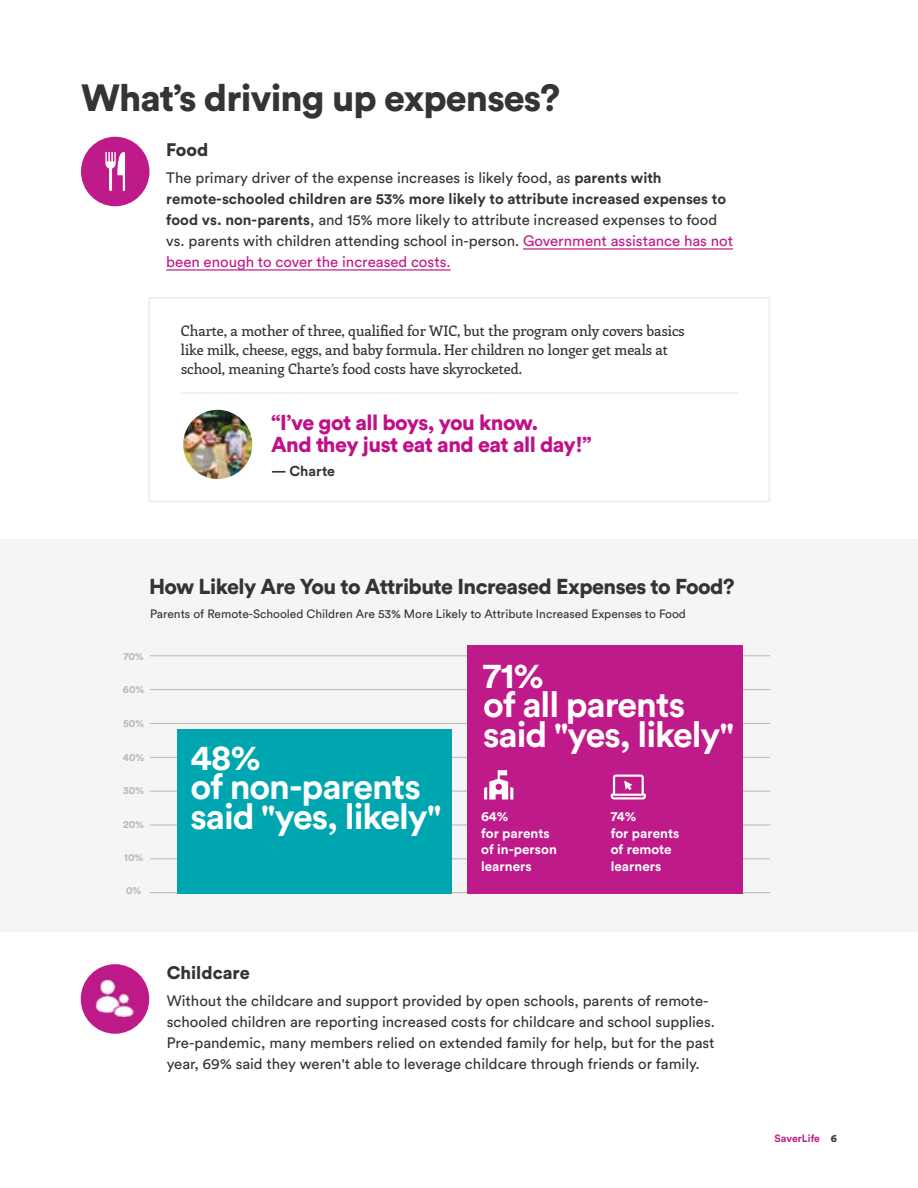
<style>
.page{position:relative;width:918px;height:1188px;background:#fff}
.page>*{position:absolute;margin:0;border:0;box-sizing:border-box;transform-origin:0 0}
.t1{font:900 37.5px "Circular Std";letter-spacing:-.025em;color:#333433}
.t2{font:700 35.7px/29.4px "Circular Std";letter-spacing:-.03em;color:#fff}
.t3{font:900 21.3px/21.3px "Circular Std";letter-spacing:-.025em;color:#c01089}
.t4{font:900 21.3px "Circular Std";letter-spacing:-.025em;color:#333433}
.t5{font:900 18px "Circular Std";color:#343433}
.t6{font:15px/21px "Circular Std";color:#333433}
.t7{font:500 14.25px/19px "Enriqueta";color:#343433}
.t8{font:700 14.25px "Circular Std";color:#343433}
.t9{font:700 13.5px/16.5px "Circular Std";color:#fff}
.t10{font:12px "Circular Std";color:#333433}
.t11{font:700 10.5px "Circular Std";color:#b6b7b7}
.t12{font:700 10.5px "Circular Std";color:#bf1a89}
.s1{font-weight:700}
.s2{color:#bf1a89}
.s3{font-weight:900;color:#333433}
</style>
<div class="page">
<div style="left:81px;top:137px;width:69px;height:69px;background:#bf1a89;border-radius:50%"></div>
<img style="left:81px;top:964px;width:68px;height:70px">
<svg style="left:105px;top:152px;width:20px;height:39px"></svg>
<div style="left:0;top:539px;width:918px;height:393px;background:#f5f5f5"></div>
<hr style="left:150px;top:656px;width:620px;height:1px;background:#b6b7b7">
<hr style="left:150px;top:689px;width:620px;height:1px;background:#b6b7b7">
<hr style="left:150px;top:723px;width:620px;height:1px;background:#b6b7b7">
<hr style="left:150px;top:757px;width:620px;height:1px;background:#b6b7b7">
<hr style="left:150px;top:791px;width:620px;height:1px;background:#b6b7b7">
<hr style="left:150px;top:825px;width:620px;height:1px;background:#b6b7b7">
<hr style="left:150px;top:859px;width:620px;height:1px;background:#b6b7b7">
<hr style="left:150px;top:892px;width:620px;height:1px;background:#b6b7b7">
<div style="left:177px;top:729px;width:275px;height:164px;background:#00a6af"></div>
<div style="left:467px;top:645px;width:275px;height:248px;background:#bf1a89"></div>
<svg style="left:611px;top:775px;width:35px;height:25px"></svg>
<svg style="left:484px;top:770px;width:29px;height:30px"></svg>
<hr style="left:523px;top:248px;width:210px;height:2px;background:#bf1a89">
<hr style="left:166px;top:269px;width:285px;height:2px;background:#bf1a89">
<div style="left:148px;top:297px;width:622px;height:205px;border:2px solid #ebebeb"></div>
<hr style="left:181px;top:392px;width:557px;height:2px;background:#ebebeb">
<img style="left:183px;top:410px;width:69px;height:69px;border-radius:34px">
<h1 class="t1" style="left:81px;top:73px;width:481px">What’s driving up expenses?</h1>
<p class="t5" style="left:166px;top:138px;width:44px">Food</p>
<p class="t6" style="left:166px;top:167px;width:568px">The primary driver of the expense increases is likely food, as <span class="s1">parents with remote-schooled children are 53% more likely to attribute increased expenses to food vs. non-parents</span>, and 15% more likely to attribute increased expenses to food vs. parents with children attending school in-person. <span class="s2">Government assistance has not been enough to cover the increased costs.</span></p>
<p class="t7" style="left:181px;top:321px;width:505px">Charte, a mother of three, qualified for WIC, but the program only covers basics like milk, cheese, eggs, and baby formula. Her children no longer get meals at school, meaning Charte’s food costs have skyrocketed.</p>
<h3 class="t3" style="left:271px;top:412px;width:322px">“I’ve got all boys, you know.<br>And they just eat and eat all day!”</h3>
<p class="t8" style="left:271px;top:462px;width:66px">— Charte</p>
<h3 class="t4" style="left:149px;top:572px;width:587px">How Likely Are You to Attribute Increased Expenses to Food?</h3>
<p class="t10" style="left:150px;top:606px;width:538px">Parents of Remote-Schooled Children Are 53% More Likely to Attribute Increased Expenses to Food</p>
<p class="t11" style="left:123px;top:649px;width:22px">70%</p>
<p class="t11" style="left:123px;top:683px;width:23px">60%</p>
<p class="t11" style="left:123px;top:716px;width:23px">50%</p>
<p class="t11" style="left:123px;top:750px;width:23px">40%</p>
<p class="t11" style="left:123px;top:784px;width:23px">30%</p>
<p class="t11" style="left:123px;top:817px;width:23px">20%</p>
<p class="t11" style="left:124px;top:851px;width:21px">10%</p>
<p class="t11" style="left:126px;top:883px;width:17px">0%</p>
<h2 class="t2" style="left:191px;top:742px;width:252px">48%<br>of non-parents said "yes, likely"</h2>
<h2 class="t2" style="left:483px;top:660px;width:252px">71%<br>of all parents said "yes, likely"</h2>
<p class="t9" style="left:481px;top:808px;width:77px">64%<br>for parents of in-person learners</p>
<p class="t9" style="left:611px;top:808px;width:70px">74%<br>for parents of remote learners</p>
<p class="t5" style="left:167px;top:960px;width:85px">Childcare</p>
<p class="t6" style="left:167px;top:990px;width:550px">Without the childcare and support provided by open schools, parents of remote&shy;schooled children are reporting increased costs for childcare and school supplies.<br>Pre-pandemic, many members relied on extended family for help, but for the past year, 69% said they weren't able to leverage childcare through friends or family.</p>
<p class="t12" style="left:775px;top:1132px;width:64px">SaverLife <span class="s3">6</span></p>
</div>
